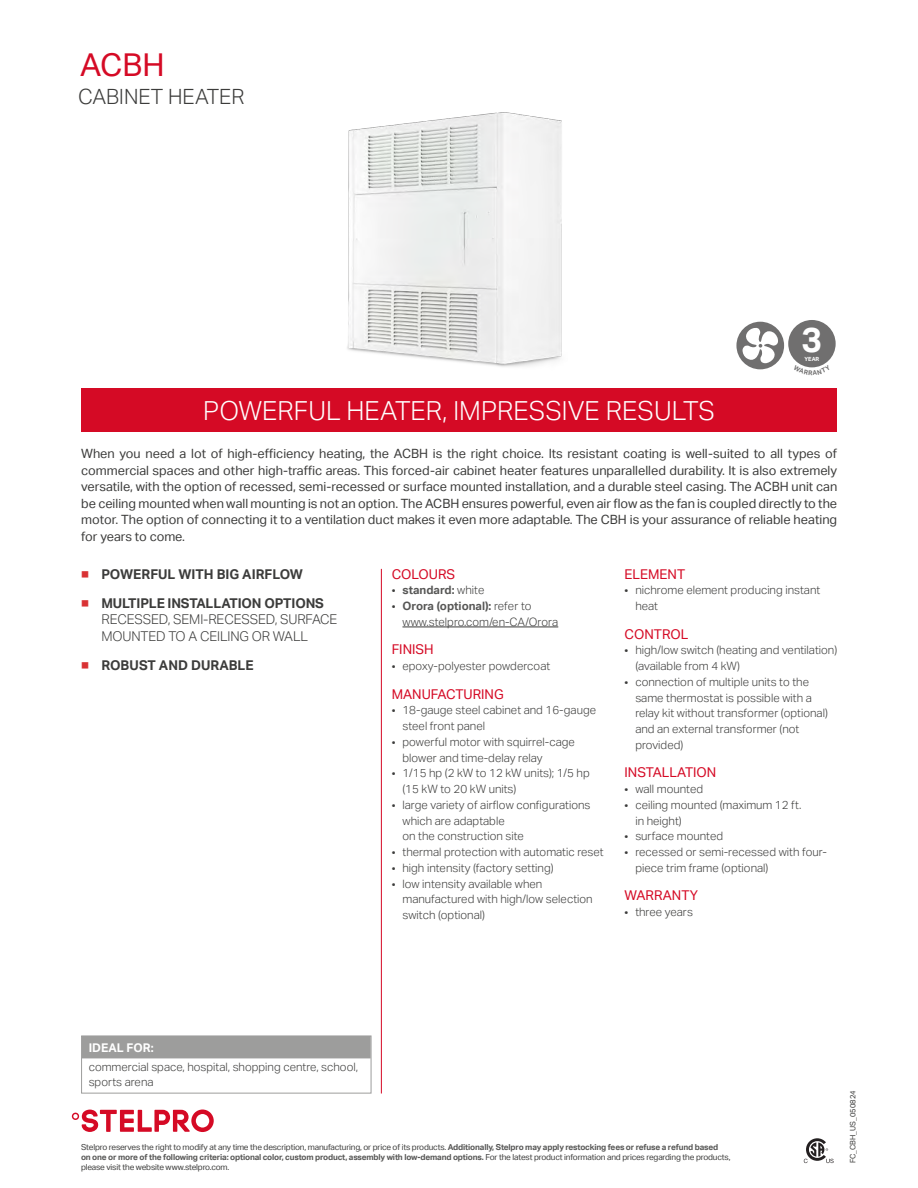
<style>
.page{position:relative;width:918px;height:1188px;background:#fff}
.page>*{position:absolute;margin:0;border:0;box-sizing:border-box;transform-origin:0 0}
.t1{font:700 34.8px "Aktiv Grotesk";color:#fff}
.t2{font:31.5px "Aktiv Grotesk";color:#d50a25}
.t3{font:300 26.25px "Aktiv Grotesk";color:#fff}
.t4{font:300 21px "Aktiv Grotesk";color:#3c3c3b}
.t5{font:300 13.5px/16.2px "Aktiv Grotesk";letter-spacing:-.01em;color:#3c3c3b}
.t6{font:13.5px "Aktiv Grotesk";color:#d50a25}
.t7{font:700 13.5px "Aktiv Grotesk";color:#3c3c3b}
.t8{font:12.75px/16.5px "Aktiv Grotesk";color:#3c3c3b;text-align:justify}
.t9{font:700 12px "Aktiv Grotesk";color:#fff}
.t10{font:300 11.55px/15.8px "Aktiv Grotesk";color:#3c3c3b}
.t11{font:700 11.55px "Aktiv Grotesk";color:#575756}
.t12{font:8.25px/9.9px "Aktiv Grotesk";letter-spacing:-.02em;color:#3c3c3b}
.t13{font:7.5px "Aktiv Grotesk";color:#3c3c3b}
.t14{font:700 5.7px "Aktiv Grotesk";color:#fff}
.s1{color:#d93234}
.s2{font-weight:700;color:#d93234}
.s3{font-weight:700}
.s4{font-weight:300;color:#3c3c3b}
.s5{font-weight:700;color:#575756}
</style>
<div class="page">
<img style="left:335px;top:112px;width:245px;height:277px">
<div style="left:736px;top:322px;width:48px;height:47px;background:#706f6f;border-radius:50%"></div>
<svg style="left:743px;top:327px;width:35px;height:36px"></svg>
<svg style="left:804px;top:1138px;width:30px;height:25px"></svg>
<div style="left:82px;top:1036px;width:289px;height:22px;background:#9d9d9c"></div>
<div style="left:81px;top:1036px;width:290px;height:58px;border:1px solid #9d9d9c"></div>
<hr style="left:402px;top:627px;width:156px;height:1px;background:#3c3c3b">
<div style="left:81px;top:389px;width:756px;height:43px;background:#d50a25"></div>
<hr style="left:381px;top:569px;width:1px;height:525px;background:#d50a25">
<div style="left:788px;top:320px;width:48px;height:47px;background:#706f6f;border-radius:50%"></div>
<svg style="left:72px;top:1110px;width:142px;height:22px"></svg>
<svg style="left:802px;top:365px;width:20px;height:3px"></svg>
<h2 class="t2" style="left:80px;top:47px;width:86px">ACBH</h2>
<h3 class="t4" style="left:78px;top:85px;width:168px">CABINET HEATER</h3>
<h1 class="t1" style="left:802px;top:320px;width:22px">3</h1>
<p class="t14" style="left:805px;top:355px;width:16px">YEAR</p>
<h3 class="t3" style="left:203px;top:395px;width:513px">POWERFUL HEATER, IMPRESSIVE RESULTS</h3>
<p class="t8" style="left:81px;top:446px;width:758px">When you need a lot of high-efficiency heating, the ACBH is the right choice. Its resistant coating is well-suited to all types of commercial spaces and other high-traffic areas. This forced-air cabinet heater features unparallelled durability. It is also extremely versatile, with the option of recessed, semi-recessed or surface mounted installation, and a durable steel casing. The ACBH unit can be ceiling mounted when wall mounting is not an option. The ACBH ensures powerful, even air flow as the fan is coupled directly to the motor. The option of connecting it to a ventilation duct makes it even more adaptable. The CBH is your assurance of reliable heating for years to come.</p>
<p class="t7" style="left:81px;top:566px;width:223px"><span class="s1">■</span> POWERFUL WITH BIG AIRFLOW</p>
<p class="t5" style="left:101px;top:595px;width:238px;text-indent:-20px"><span class="s2">■</span> <span class="s3">MULTIPLE INSTALLATION OPTIONS<br></span>RECESSED, SEMI-RECESSED, SURFACE<br>MOUNTED TO A CEILING OR WALL</p>
<p class="t7" style="left:81px;top:658px;width:174px"><span class="s1">■</span> ROBUST AND DURABLE</p>
<p class="t6" style="left:392px;top:566px;width:65px">COLOURS</p>
<p class="t11" style="left:392px;top:584px;width:94px"><span class="s4">•</span> standard: <span class="s4">white</span></p>
<p class="t10" style="left:402px;top:598px;width:157px;text-indent:-11px">• <span class="s5">Orora (optional):</span> refer to www.stelpro.com/en-CA/Orora</p>
<p class="t6" style="left:392px;top:642px;width:43px">FINISH</p>
<p class="t10" style="left:392px;top:658px;width:160px">• epoxy-polyester powdercoat</p>
<p class="t6" style="left:392px;top:686px;width:114px">MANUFACTURING</p>
<p class="t10" style="left:402px;top:702px;width:195px;text-indent:-11px">• 18-gauge steel cabinet and 16-gauge steel front panel</p>
<p class="t10" style="left:402px;top:734px;width:174px;text-indent:-11px">• powerful motor with squirrel-cage blower and time-delay relay</p>
<p class="t10" style="left:402px;top:765px;width:189px;text-indent:-11px">• 1/15 hp (2 kW to 12 kW units); 1/5 hp (15 kW to 20 kW units)</p>
<p class="t10" style="left:402px;top:797px;width:189px;text-indent:-11px">• large variety of airflow configurations which are adaptable<br>on the construction site</p>
<p class="t10" style="left:392px;top:844px;width:214px">• thermal protection with automatic reset</p>
<p class="t10" style="left:392px;top:860px;width:163px">• high intensity (factory setting)</p>
<p class="t10" style="left:402px;top:876px;width:192px;text-indent:-11px">• low intensity available when manufactured with high/low selection switch (optional)</p>
<p class="t6" style="left:625px;top:566px;width:62px">ELEMENT</p>
<p class="t10" style="left:635px;top:582px;width:187px;text-indent:-11px">• nichrome element producing instant heat</p>
<p class="t6" style="left:625px;top:626px;width:65px">CONTROL</p>
<p class="t10" style="left:635px;top:642px;width:203px;text-indent:-11px">• high/low switch (heating and ventilation) (available from 4 kW)</p>
<p class="t10" style="left:635px;top:674px;width:194px;text-indent:-11px">• connection of multiple units to the same thermostat is possible with a relay kit without transformer (optional) and an external transformer (not provided)</p>
<p class="t6" style="left:625px;top:765px;width:93px">INSTALLATION</p>
<p class="t10" style="left:625px;top:781px;width:80px">• wall mounted</p>
<p class="t10" style="left:635px;top:797px;width:167px;text-indent:-11px">• ceiling mounted (maximum 12 ft. in height)</p>
<p class="t10" style="left:625px;top:828px;width:100px">• surface mounted</p>
<p class="t10" style="left:635px;top:844px;width:193px;text-indent:-11px">• recessed or semi-recessed with four&shy;piece trim frame (optional)</p>
<p class="t6" style="left:625px;top:888px;width:75px">WARRANTY</p>
<p class="t10" style="left:625px;top:904px;width:70px">• three years</p>
<p class="t9" style="left:89px;top:1041px;width:66px">IDEAL FOR:</p>
<p class="t10" style="left:89px;top:1060px;width:271px;line-height:15px">commercial space, hospital, shopping centre, school, sports arena</p>
<p class="t12" style="left:81px;top:1143px;width:651px">Stelpro reserves the right to modify at any time the description, manufacturing, or price of its products. <span class="s5">Additionally, Stelpro may apply restocking fees or refuse a refund based<br>on one or more of the following criteria: optional color, custom product, assembly with low-demand options.</span> For the latest product information and prices regarding the products, please visit the website www.stelpro.com.</p>
<p class="t13" style="left:848px;top:1163px;width:74px;rotate:-90deg">FC_CBH_US_050824</p>
</div>
